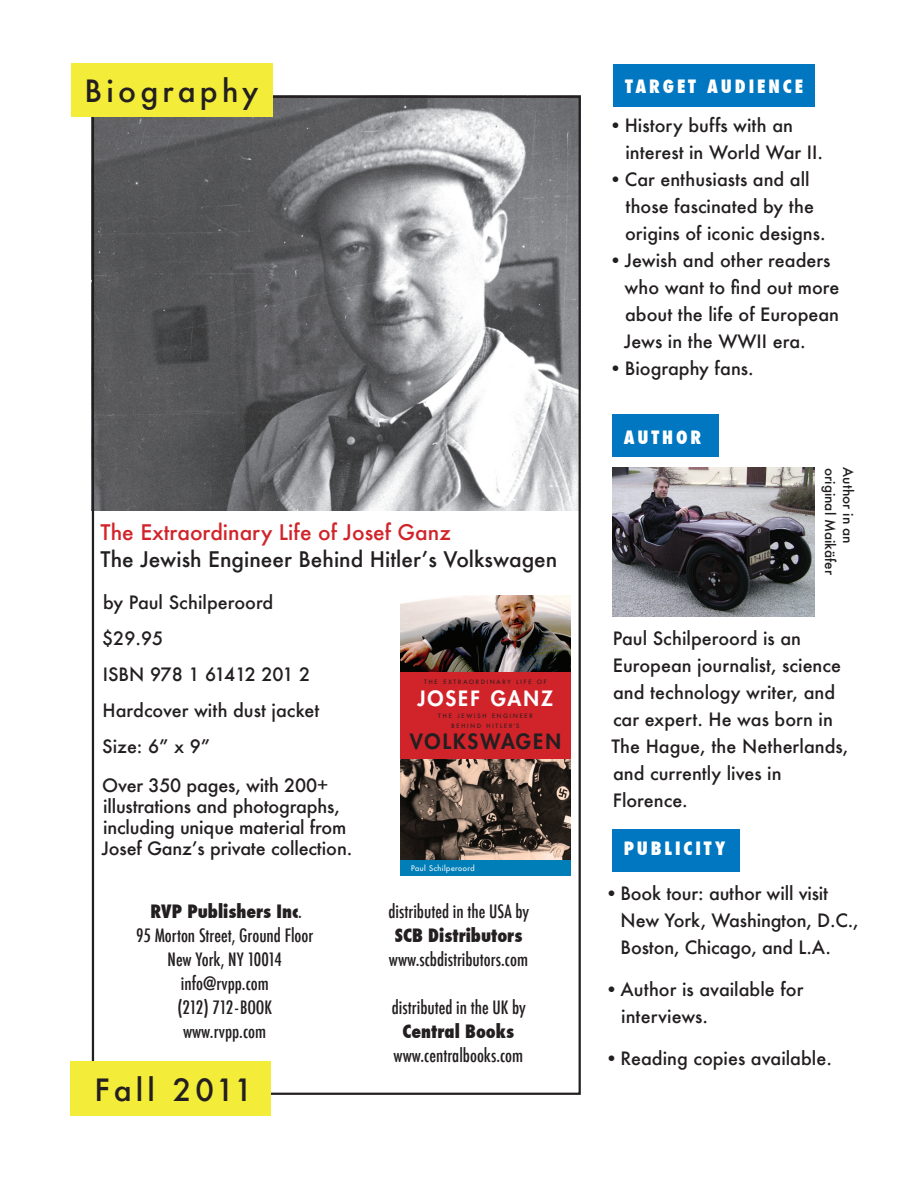
<style>
.page{position:relative;width:918px;height:1188px;background:#fff}
.page>*{position:absolute;margin:0;border:0;box-sizing:border-box;transform-origin:0 0}
.t1{font:500 30px "Futura";letter-spacing:.14em;color:#231f20}
.t2{font:500 21px "Futura";color:#231f20}
.t3{font:500 21px "Futura";color:#d1232a}
.t4{font:800 20.55px "Futura CE";letter-spacing:.105em;color:#231f20}
.t5{font:800 20.55px "Futura CE";letter-spacing:.1em;color:#fff}
.t6{font:500 18px/27px "Futura";color:#231f20}
.t7{font:500 condensed 18px/24px "Futura";color:#231f20;text-align:center}
.t8{font:800 condensed 18px "Futura";letter-spacing:.16em;color:#fff}
.t9{font:800 condensed 18px "Futura";color:#231f20}
.t10{font:500 13.5px "Futura";color:#231f20}
.t11{font:500 7.5px "Futura CE";letter-spacing:.07em;color:#fff}
.t12{font:500 5.85px/9.6px "Futura CE";letter-spacing:.325em;color:#231f20;text-align:center}
.s1{font-style:inherit}
.s2{font-weight:800}
</style>
<div class="page">
<img style="left:95px;top:99px;width:483px;height:411px">
<div style="left:613px;top:64px;width:202px;height:42px;background:#0077c0"></div>
<img style="left:400px;top:595px;width:170px;height:77px">
<img style="left:400px;top:759px;width:170px;height:101px">
<div style="left:400px;top:860px;width:170px;height:16px;background:#007eb7"></div>
<div style="left:400px;top:672px;width:170px;height:87px;background:#d1232a"></div>
<div style="left:71px;top:1062px;width:200px;height:54px;background:#f3ec39"></div>
<img style="left:613px;top:468px;width:202px;height:149px">
<div style="left:613px;top:415px;width:106px;height:42px;background:#0077c0"></div>
<div style="left:71px;top:64px;width:202px;height:53px;background:#f3ec39"></div>
<div style="left:613px;top:829px;width:127px;height:43px;background:#0077c0"></div>
<h1 class="t1" style="left:85px;top:70px;width:176px">Biography</h1>
<p class="t3" style="left:101px;top:518px;width:352px">The Extraordinary Life of Josef Ganz</p>
<p class="t2" style="left:101px;top:545px;width:458px">The Jewish Engineer Behind Hitler’s Volkswagen</p>
<p class="t6" style="left:102px;top:584px;width:219px;line-height:36px">by Paul Schilperoord $29.95<br>ISBN 978 1 61412 201 2<br>Hardcover with dust jacket<br>Size: 6” x 9”</p>
<p class="t6" style="left:102px;top:775px;width:252px;line-height:21px">Over 350 pages, with 200+ illustrations and photographs, including unique material from<br>Josef Ganz’s private collection.</p>
<p class="t12" style="left:424px;top:676px;width:124px">THE EXTRAORDINARY LIFE OF</p>
<p class="t12" style="left:438px;top:711px;width:96px">THE JEWISH ENGINEER<br>BEHIND HITLER<span class="s1">’</span>S</p>
<p class="t5" style="left:417px;top:684px;width:137px">JOSEF GANZ</p>
<p class="t4" style="left:410px;top:727px;width:153px">VOLKSWAGEN</p>
<p class="t11" style="left:411px;top:862px;width:65px">PAUL SCHILPEROORD</p>
<p class="t7" style="left:136px;top:899px;width:179px"><span class="s2">RVP Publishers Inc</span>.<br>95 Morton Street, Ground Floor<br>New York, NY 10014 info@rvpp.com<br>(212) 712-BOOK www.rvpp.com</p>
<p class="t7" style="left:389px;top:899px;width:142px">distributed in the USA by</p>
<p class="t9" style="left:395px;top:923px;width:129px">SCB Distributors</p>
<p class="t7" style="left:389px;top:947px;width:141px">www.scbdistributors.com</p>
<p class="t7" style="left:392px;top:995px;width:135px">distributed in the UK by</p>
<p class="t9" style="left:402px;top:1019px;width:113px">Central Books</p>
<p class="t7" style="left:394px;top:1043px;width:131px">www.centralbooks.com</p>
<h1 class="t1" style="left:94px;top:1069px;width:160px">Fall 2011</h1>
<p class="t8" style="left:625px;top:74px;width:180px">Target audience</p>
<p class="t6" style="left:625px;top:112px;width:199px;text-indent:-16px">• History buffs with an interest in World War II.</p>
<p class="t6" style="left:625px;top:166px;width:202px;text-indent:-16px">• Car enthusiasts and all those fascinated by the origins of iconic designs.</p>
<p class="t6" style="left:624px;top:247px;width:217px;text-indent:-15px">• Jewish and other readers who want to find out more about the life of European<br>Jews in the WWII era.</p>
<p class="t6" style="left:609px;top:355px;width:146px">• Biography fans.</p>
<p class="t8" style="left:624px;top:425px;width:53px">AU THOR</p>
<p class="t10" style="left:840px;top:468px;width:109px;rotate:90deg">original Maikäfer</p>
<p class="t10" style="left:858px;top:467px;width:78px;rotate:90deg">Author in an</p>
<p class="t6" style="left:612px;top:625px;width:238px">Paul Schilperoord is an<br>European journalist, science and technology writer, and car expert. He was born in<br>The Hague, the Netherlands, and currently lives in<br>Florence.</p>
<p class="t8" style="left:624px;top:836px;width:103px">PUBLICI TY</p>
<p class="t6" style="left:621px;top:880px;width:240px;text-indent:-16px">• Book tour: author will visit<br>New York, Washington, D.C.,<br>Boston, Chicago, and L.A.</p>
<p class="t6" style="left:621px;top:976px;width:184px;text-indent:-16px">• Author is available for interviews.</p>
<p class="t6" style="left:605px;top:1045px;width:229px">• Reading copies available.</p>
</div>
